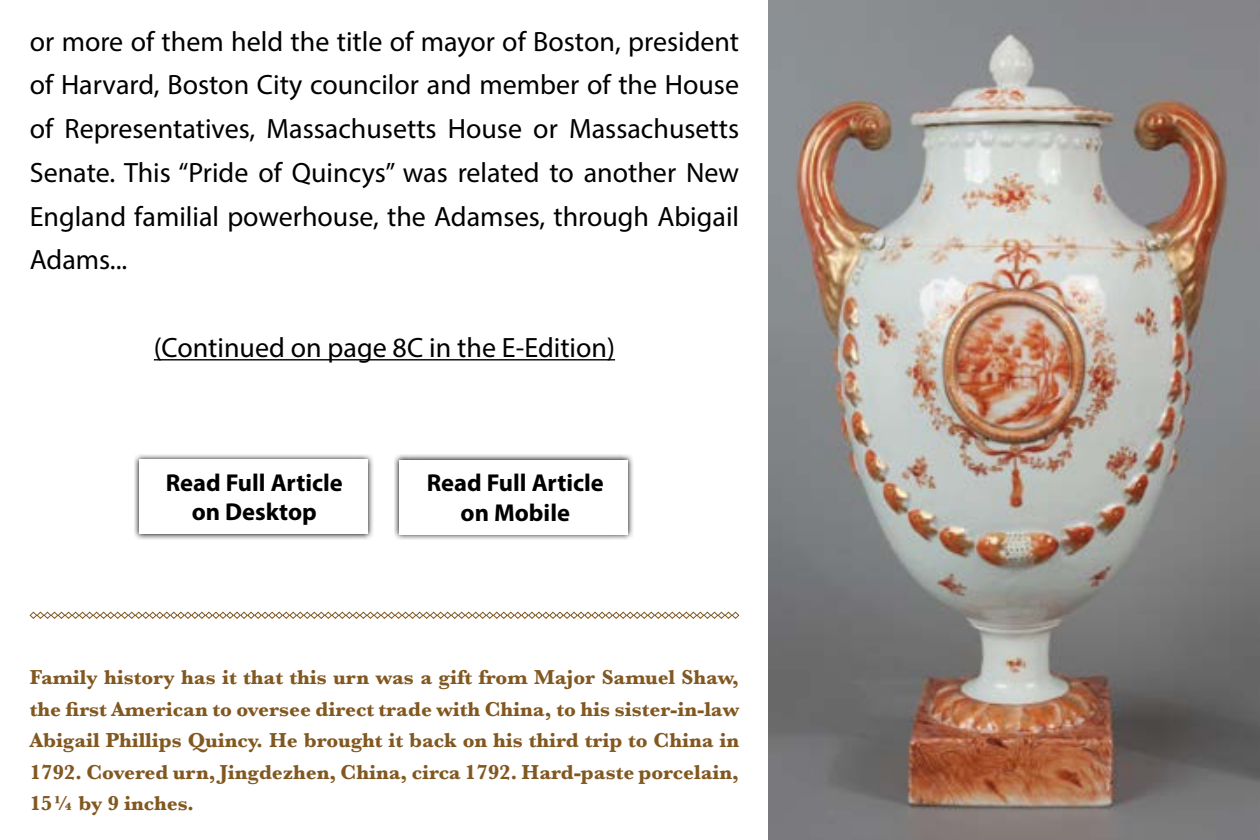
<style>
.page{position:relative;width:1260px;height:840px;background:#fff}
.page>*{position:absolute;margin:0;border:0;box-sizing:border-box;transform-origin:0 0}
.t1{font:28px/43.8px "Myriad Pro";color:#000;text-align:justify}
.t2{font:700 24.5px/29.4px "Myriad Pro";color:#000;text-align:center}
.t3{font:700 21px/31.5px "Baskerville";color:#825821;text-align:justify}
</style>
<div class="page">
<svg style="left:134px;top:454px;width:239px;height:86px"></svg>
<div style="left:139px;top:459px;width:229px;height:75px;background:#fff"></div>
<svg style="left:394px;top:455px;width:239px;height:85px;background:#c0c0c0"></svg>
<div style="left:399px;top:460px;width:229px;height:75px;background:#fff"></div>
<hr style="left:154px;top:359px;width:461px;height:1px;background:#000">
<img style="left:769px;top:0;width:491px;height:840px">
<svg style="left:29px;top:611px;width:711px;height:8px"></svg>
<p class="t1" style="left:30px;top:19px;width:711px">or more of them held the title of mayor of Boston, president of Harvard, Boston City councilor and member of the House of Representatives, Massachusetts House or Massachusetts Senate. This “Pride of Quincys” was related to another New England familial powerhouse, the Adamses, through Abigail Adams...</p>
<p class="t1" style="left:154px;top:325px;width:463px">(Continued on page 8C in the E-Edition)</p>
<p class="t2" style="left:166px;top:467px;width:179px">Read Full Article on Desktop</p>
<p class="t2" style="left:427px;top:468px;width:179px">Read Full Article on Mobile</p>
<p class="t3" style="left:30px;top:662px;width:711px">Family history has it that this urn was a gift from Major Samuel Shaw, the first American to oversee direct trade with China, to his sister-in-law Abigail Phillips Quincy. He brought it back on his third trip to China in 1792. Covered urn, Jingdezhen, China, circa 1792. Hard-paste porcelain, 15¼ by 9 inches.</p>
</div>
